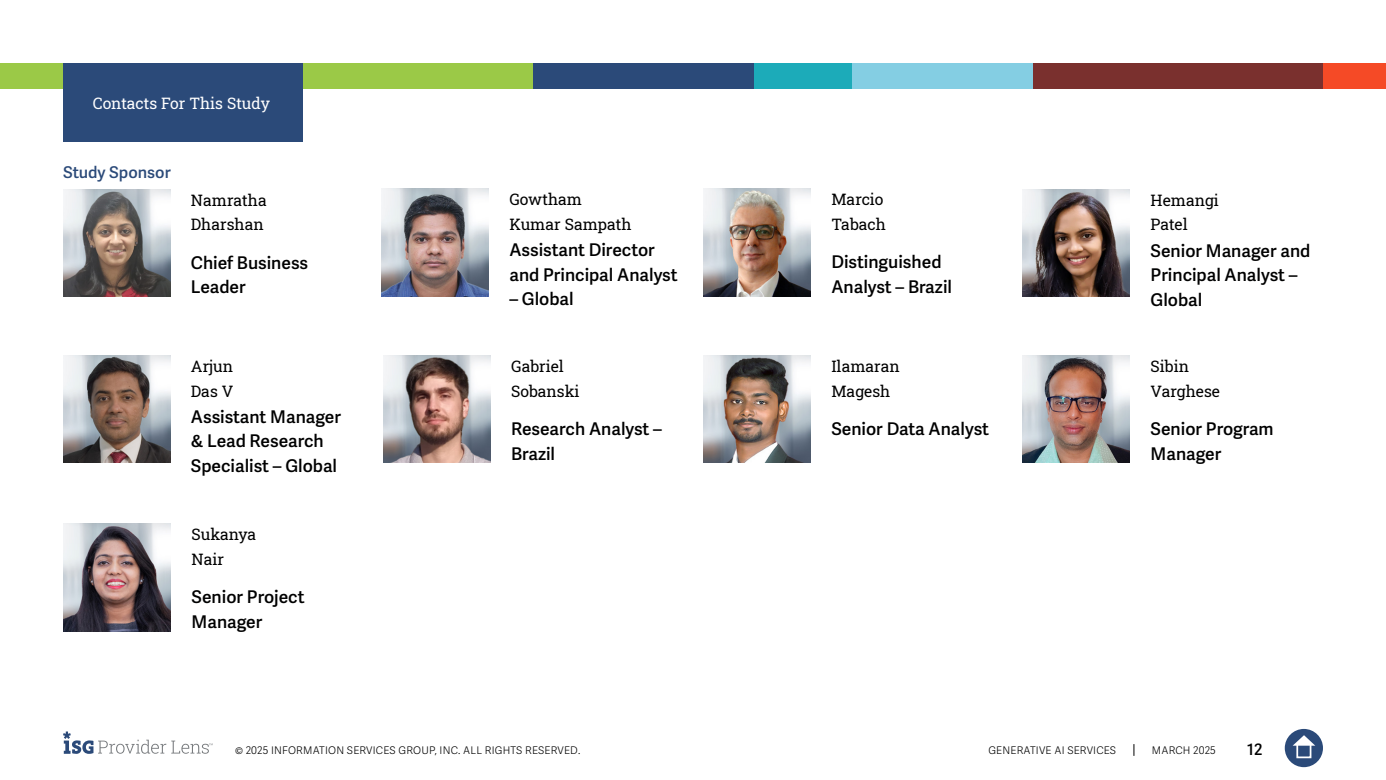
<style>
.page{position:relative;width:1386px;height:780px;background:#fff}
.page>*{position:absolute;margin:0;border:0;box-sizing:border-box;transform-origin:0 0}
.t1{font:600 17.5px/24.5px "Adelle Sans";color:#000101}
.t2{font:600 16.1px "Adelle Sans";color:#2b4a79}
.t3{font:15.75px/24.5px "Roboto Slab ISG P Regular";color:#000}
.t4{font:15.75px "Roboto Slab ISG P Regular";color:#fff}
.t5{font:600 15.75px "Adelle Sans";color:#000}
.t6{font:300 10.5px "Adelle Sans";letter-spacing:.02em;color:#000}
</style>
<div class="page">
<svg style="left:1133px;top:744px;width:1px;height:12px"></svg>
<div style="left:1285px;top:729px;width:38px;height:38px;background:#2b4a79;border-radius:50%"></div>
<svg style="left:1293px;top:735px;width:22px;height:10px"></svg>
<div style="left:1296px;top:743px;width:15px;height:15px;border:2px solid #fff"></div>
<svg style="left:63px;top:731px;width:150px;height:23px"></svg>
<div style="left:0;top:63px;width:533px;height:25px;background:#9bc947"></div>
<div style="left:533px;top:63px;width:223px;height:25px;background:#2b4a79"></div>
<div style="left:850px;top:63px;width:184px;height:25px;background:#84cee3"></div>
<div style="left:1323px;top:63px;width:63px;height:25px;background:#f54a26"></div>
<div style="left:1033px;top:63px;width:290px;height:25px;background:#7a302e"></div>
<div style="left:754px;top:63px;width:98px;height:25px;background:#1cabb9"></div>
<div style="left:63px;top:63px;width:240px;height:79px;background:#2b4a79"></div>
<img style="left:63px;top:356px;width:107px;height:107px">
<img style="left:383px;top:356px;width:107px;height:107px">
<img style="left:704px;top:356px;width:107px;height:107px">
<img style="left:1023px;top:189px;width:107px;height:107px">
<img style="left:63px;top:189px;width:107px;height:108px">
<img style="left:382px;top:189px;width:107px;height:107px">
<img style="left:1023px;top:356px;width:107px;height:107px">
<img style="left:64px;top:524px;width:107px;height:107px">
<img style="left:704px;top:189px;width:107px;height:107px">
<p class="t4" style="left:93px;top:92px;width:179px">Contacts For This Study</p>
<p class="t2" style="left:63px;top:163px;width:109px">Study Sponsor</p>
<p class="t3" style="left:191px;top:187px;width:77px">Namratha<br>Dharshan</p>
<p class="t1" style="left:191px;top:251px;width:119px">Chief Business<br>Leader</p>
<p class="t3" style="left:191px;top:354px;width:44px">Arjun<br>Das V</p>
<p class="t1" style="left:191px;top:405px;width:152px">Assistant Manager &amp; Lead Research<br>Specialist – Global</p>
<p class="t3" style="left:192px;top:522px;width:66px">Sukanya<br>Nair</p>
<p class="t1" style="left:192px;top:585px;width:115px">Senior Project<br>Manager</p>
<p class="t3" style="left:509px;top:187px;width:124px">Gowtham<br>Kumar Sampath</p>
<p class="t1" style="left:509px;top:238px;width:170px">Assistant Director and Principal Analyst</p>
<p class="t1" style="left:509px;top:287px;width:66px">– Global</p>
<p class="t3" style="left:511px;top:354px;width:70px">Gabriel<br>Sobanski</p>
<p class="t1" style="left:511px;top:417px;width:152px">Research Analyst –<br>Brazil</p>
<p class="t3" style="left:831px;top:187px;width:56px">Marcio<br>Tabach</p>
<p class="t1" style="left:831px;top:250px;width:122px">Distinguished<br>Analyst – Brazil</p>
<p class="t3" style="left:831px;top:354px;width:70px">Ilamaran<br>Magesh</p>
<p class="t1" style="left:831px;top:417px;width:159px">Senior Data Analyst</p>
<p class="t3" style="left:1151px;top:187px;width:70px">Hemangi<br>Patel</p>
<p class="t1" style="left:1151px;top:239px;width:161px">Senior Manager and<br>Principal Analyst –<br>Global</p>
<p class="t3" style="left:1151px;top:354px;width:71px">Sibin<br>Varghese</p>
<p class="t1" style="left:1151px;top:417px;width:125px">Senior Program<br>Manager</p>
<p class="t6" style="left:235px;top:744px;width:347px">© 2025 INFORMATION SERVICES GROUP, INC. ALL RIGHTS RESERVED.</p>
<p class="t6" style="left:988px;top:744px;width:129px">GENERATIVE AI SERVICES</p>
<p class="t6" style="left:1152px;top:744px;width:65px">MARCH 2025</p>
<p class="t5" style="left:1247px;top:740px;width:17px">12</p>
</div>
